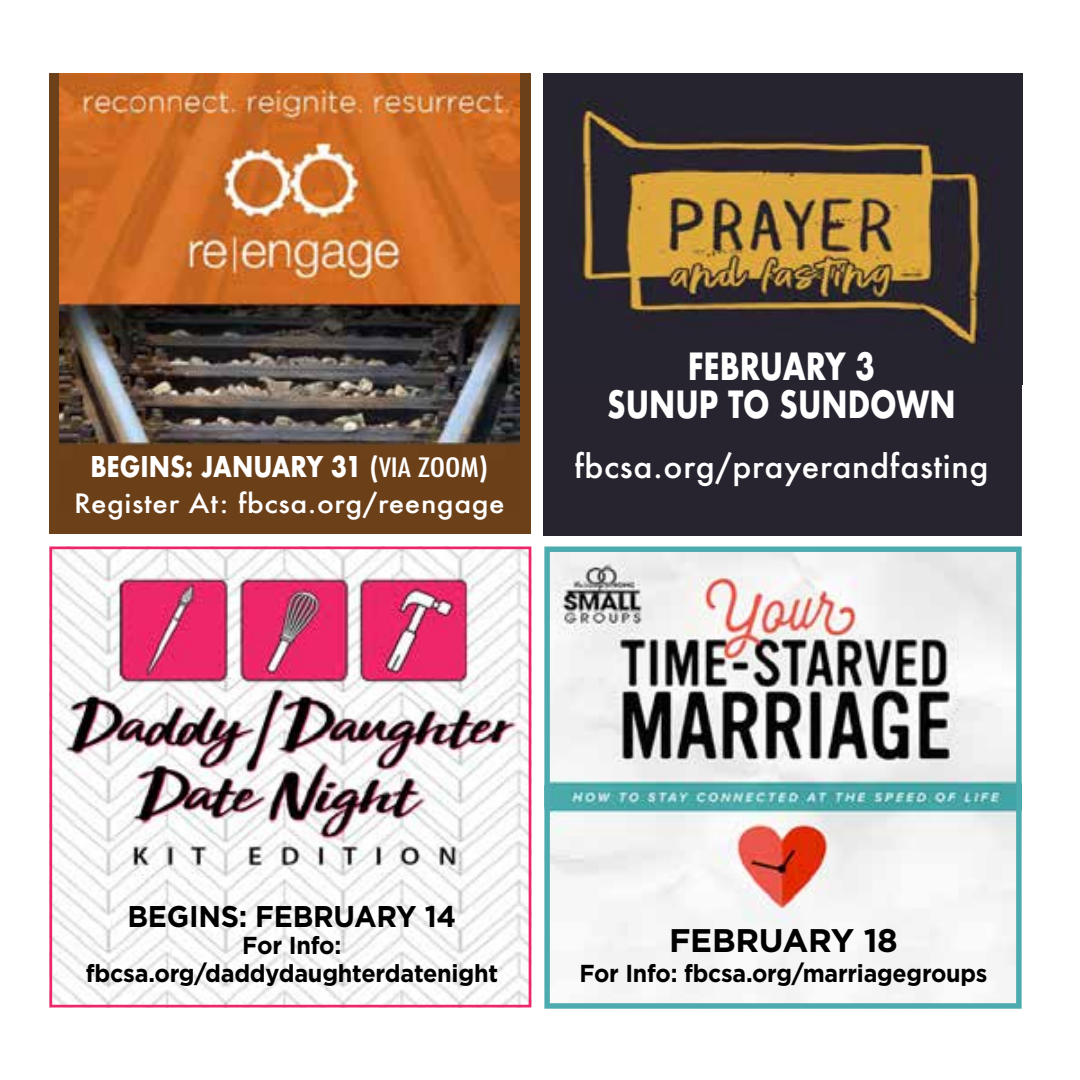
<style>
.page{position:relative;width:1080px;height:1080px;background:#fff}
.page>*{position:absolute;margin:0;border:0;box-sizing:border-box;transform-origin:0 0}
.t1{font:700 36.5px/38px "Futura";color:#fff;text-align:center;scale:.79 1}
.t2{font:700 32.75px "Gotham";letter-spacing:-.01em;color:#000}
.t3{font:500 31.5px "Futura";letter-spacing:.02em;color:#fff}
.t4{font:700 30px "Gotham";letter-spacing:-.01em;color:#000;scale:.96 1}
.t5{font:700 27.75px "Futura";color:#fff;scale:.84 1}
.t6{font:500 26px "Futura";letter-spacing:.02em;color:#fff;scale:1.08 1}
.t7{font:700 24.5px/27.2px "Gotham";letter-spacing:-.01em;color:#000;text-align:center;scale:.96 1}
.t8{font:700 24.5px "Gotham";letter-spacing:-.01em;color:#000;scale:.95 1}
.s1{font-weight:500;font-stretch:condensed;font-size:26px}
</style>
<div class="page">
<div style="left:49px;top:74px;width:481px;height:460px;background:#6c4019"></div>
<img style="left:60px;top:74px;width:459px;height:372px">
<div style="left:543px;top:74px;width:479px;height:462px;background:#27242f"></div>
<img style="left:569px;top:99px;width:422px;height:258px">
<img style="left:53px;top:551px;width:474px;height:452px">
<div style="left:49px;top:547px;width:482px;height:460px;border:3px solid #ee2768"></div>
<img style="left:550px;top:553px;width:466px;height:450px">
<div style="left:544px;top:547px;width:478px;height:462px;border:5px solid #4cabaf"></div>
<p class="t5" style="left:90px;top:447px;width:475px">BEGINS: JANUARY 31 <span class="s1">(VIA ZOOM)</span></p>
<p class="t6" style="left:74px;top:485px;width:400px">Register At: fbcsa.org/reengage</p>
<h1 class="t1" style="left:607px;top:347px;width:442px">FEBRUARY 3<br>SUNUP TO SUNDOWN</h1>
<p class="t3" style="left:574px;top:445px;width:416px">fbcsa.org/prayerandfasting</p>
<p class="t4" style="left:128px;top:899px;width:344px">BEGINS: FEBRUARY 14</p>
<p class="t7" style="left:86px;top:932px;width:431px">For Info: fbcsa.org/daddydaughterdatenight</p>
<h2 class="t2" style="left:669px;top:921px;width:230px">FEBRUARY 18</h2>
<p class="t8" style="left:579px;top:959px;width:431px">For Info: fbcsa.org/marriagegroups</p>
</div>
